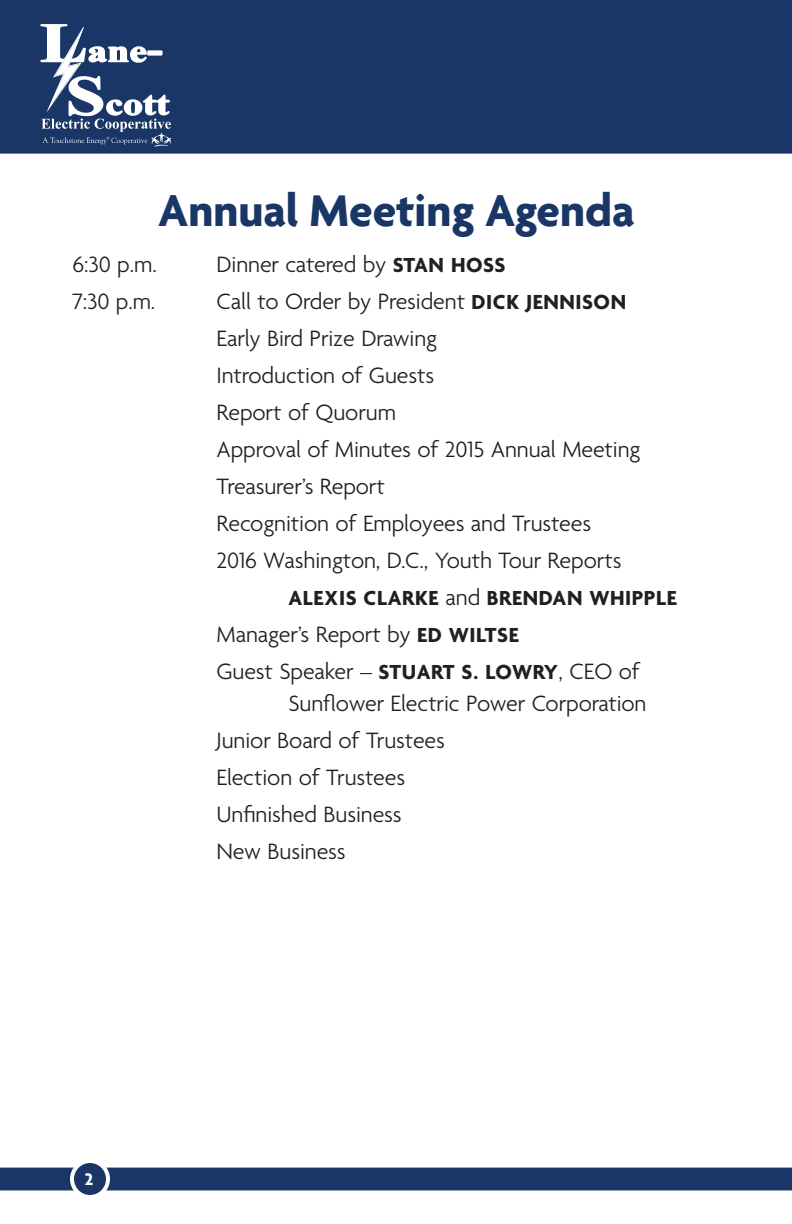
<style>
.page{position:relative;width:792px;height:1224px;background:#fff}
.page>*{position:absolute;margin:0;border:0;box-sizing:border-box;transform-origin:0 0}
.t1{font:700 48px "Agenda";color:#193667}
.t2{font:300 24px/37px "Agenda";letter-spacing:-.005em;color:#231f20}
.t3{font:700 22px "Agenda";letter-spacing:.025em;color:#231f20}
.t4{font:700 18px "Agenda";color:#fff}
.s1{font-weight:700;font-size:22px}
.s2{font-weight:300;font-size:24px}
</style>
<div class="page">
<div style="left:0;top:1168px;width:792px;height:22px;background:#193667"></div>
<div style="left:0;top:0;width:792px;height:154px;background:#193667"></div>
<div style="left:72px;top:1161px;width:36px;height:36px;background:#193667;border-radius:50%"></div>
<div style="left:70px;top:1159px;width:40px;height:40px;border:4px solid #fff;border-radius:50%"></div>
<svg style="left:40px;top:24px;width:131px;height:123px"></svg>
<h1 class="t1" style="left:158px;top:185px;width:478px">Annual Meeting Agenda</h1>
<p class="t2" style="left:72px;top:248px;width:86px">6:30 p.m.</p>
<p class="t2" style="left:216px;top:248px;width:290px">Dinner catered by <span class="s1">STAN HOSS</span></p>
<p class="t2" style="left:72px;top:285px;width:84px">7:30 p.m.</p>
<p class="t2" style="left:216px;top:285px;width:426px">Call to Order by President <span class="s1">DICK JENNISON<br></span>Early Bird Prize Drawing<br>Introduction of Guests<br>Report of Quorum<br>Approval of Minutes of 2015 Annual Meeting<br>Treasurer’s Report<br>Recognition of Employees and Trustees<br>2016 Washington, D.C., Youth Tour Reports</p>
<p class="t3" style="left:288px;top:586px;width:390px">ALEXIS CLARKE <span class="s2">and</span> BRENDAN WHIPPLE</p>
<p class="t2" style="left:216px;top:618px;width:425px">Manager’s Report by <span class="s1">ED WILTSE<br></span>Guest Speaker – <span class="s1">STUART S. LOWRY</span>, CEO of</p>
<p class="t2" style="left:216px;top:687px;width:432px;text-indent:72px">Sunflower Electric Power Corporation<br>Junior Board of Trustees<br>Election of Trustees<br>Unfinished Business<br>New Business</p>
<p class="t4" style="left:85px;top:1170px;width:10px">2</p>
</div>
